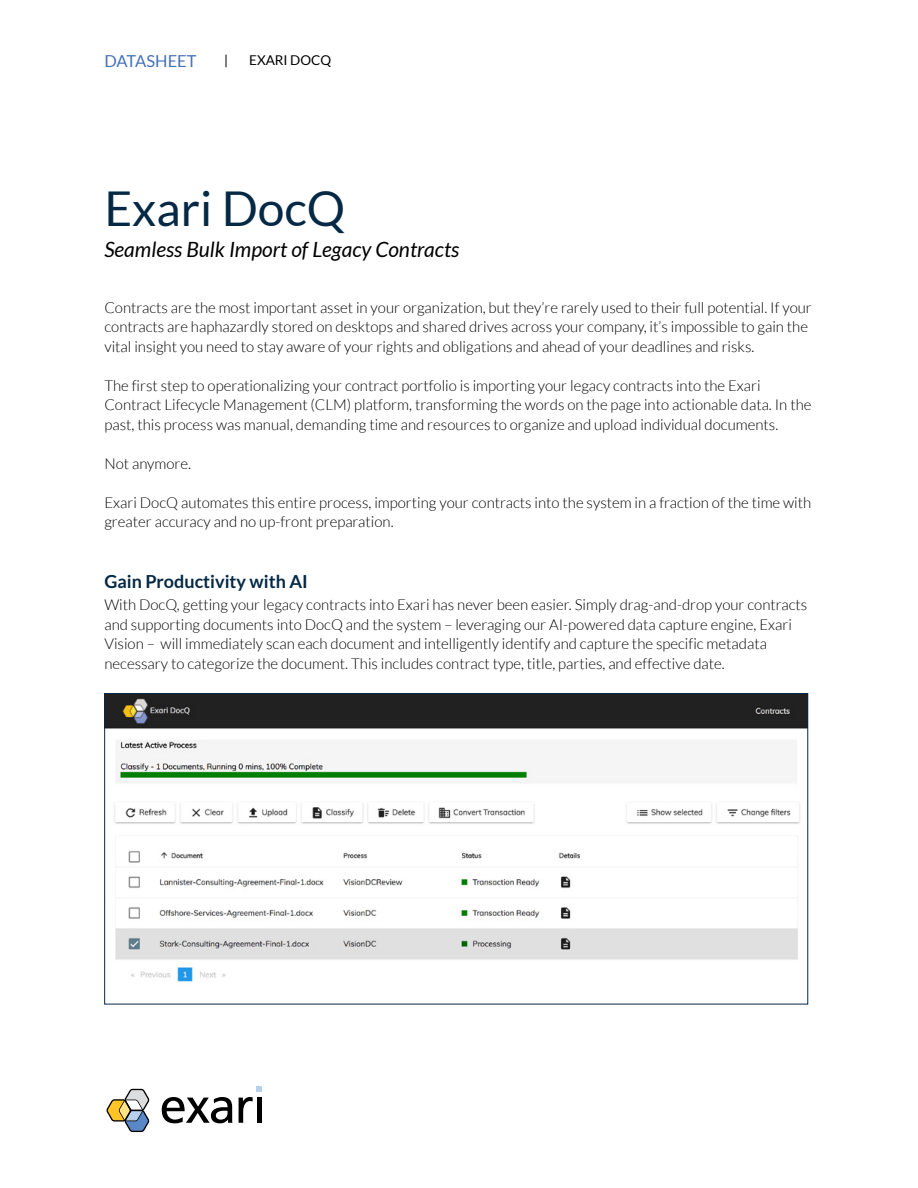
<style>
.page{position:relative;width:918px;height:1188px;background:#fff}
.page>*{position:absolute;margin:0;border:0;box-sizing:border-box;transform-origin:0 0}
.t1{font:48px "Lato";color:#052945}
.t2{font:italic 21px "Lato";color:#000}
.t3{font:700 18px "Lato";color:#052945}
.t4{font:16.5px "Lato";color:#4771b8}
.t5{font:300 15px/19.5px "Lato";color:#000}
.t6{font:13.5px "Lato";color:#000}
</style>
<div class="page">
<svg style="left:106px;top:1089px;width:43px;height:43px"></svg>
<svg style="left:162px;top:1097px;width:70px;height:26px"></svg>
<svg style="left:239px;top:1087px;width:23px;height:36px"></svg>
<img style="left:106px;top:695px;width:700px;height:287px">
<p class="t4" style="left:104px;top:52px;width:94px">DATASHEET</p>
<p class="t6" style="left:224px;top:52px;width:6px">|</p>
<p class="t6" style="left:249px;top:52px;width:84px">EXARI DOCQ</p>
<h1 class="t1" style="left:104px;top:181px;width:242px">Exari DocQ</h1>
<h2 class="t2" style="left:104px;top:238px;width:356px">Seamless Bulk Import of Legacy Contracts</h2>
<p class="t5" style="left:104px;top:297px;width:709px">Contracts are the most important asset in your organization, but they’re rarely used to their full potential. If your contracts are haphazardly stored on desktops and shared drives across your company, it’s impossible to gain the vital insight you need to stay aware of your rights and obligations and ahead of your deadlines and risks.</p>
<p class="t5" style="left:104px;top:375px;width:709px">The first step to operationalizing your contract portfolio is importing your legacy contracts into the Exari<br>Contract Lifecycle Management (CLM) platform, transforming the words on the page into actionable data. In the past, this process was manual, demanding time and resources to organize and upload individual documents.</p>
<p class="t5" style="left:104px;top:453px;width:88px">Not anymore.</p>
<p class="t5" style="left:104px;top:492px;width:708px">Exari DocQ automates this entire process, importing your contracts into the system in a fraction of the time with greater accuracy and no up-front preparation.</p>
<p class="t3" style="left:104px;top:571px;width:205px">Gain Productivity with AI</p>
<p class="t5" style="left:104px;top:595px;width:704px">With DocQ, getting your legacy contracts into Exari has never been easier. Simply drag-and-drop your contracts and supporting documents into DocQ and the system – leveraging our AI-powered data capture engine, Exari Vision – will immediately scan each document and intelligently identify and capture the specific metadata necessary to categorize the document. This includes contract type, title, parties, and effective date.</p>
</div>
